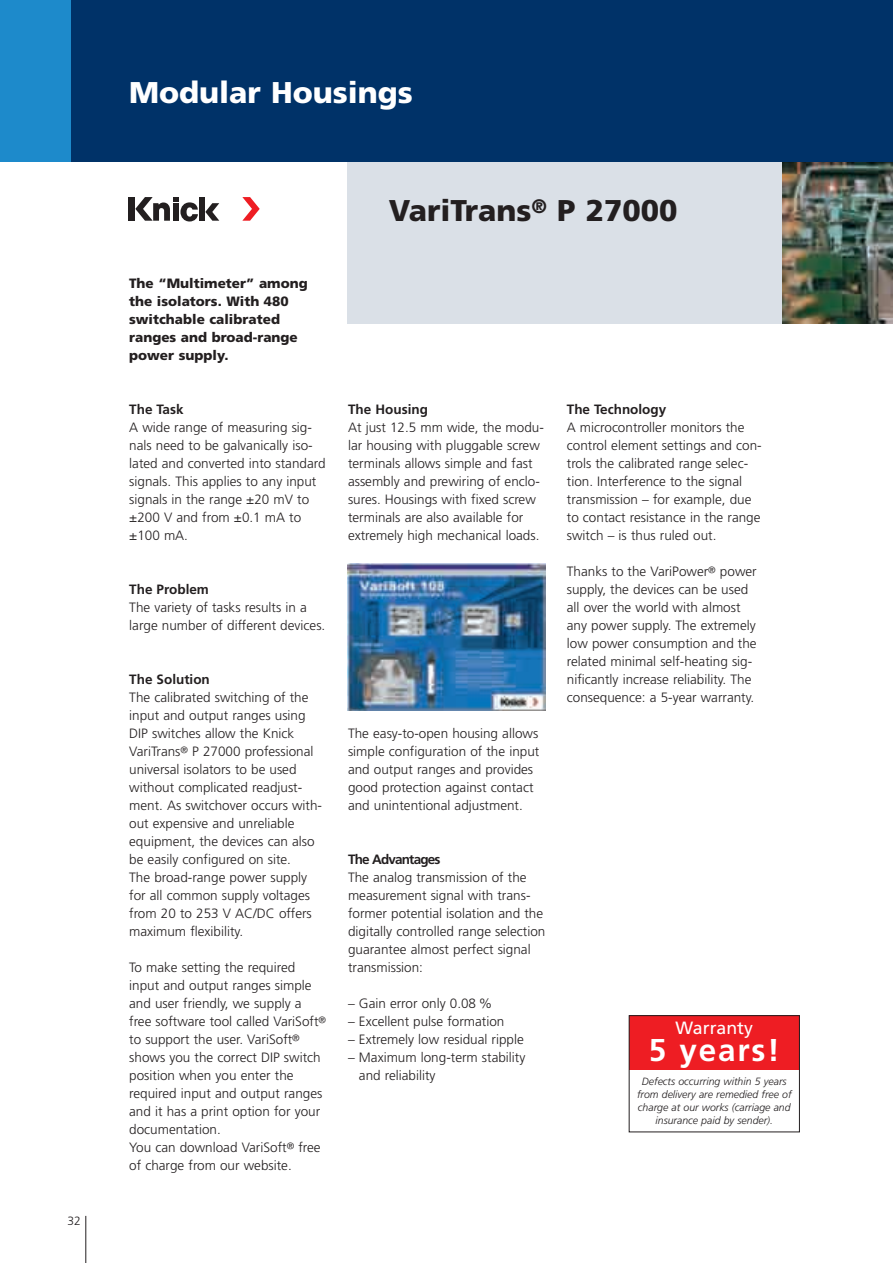
<style>
.page{position:relative;width:893px;height:1263px;background:#fff}
.page>*{position:absolute;margin:0;border:0;box-sizing:border-box;transform-origin:0 0}
.t1{font:700 31.5px "Frutiger";letter-spacing:.055em;color:#fff}
.t2{font:900 30px "Frutiger";color:#231f20}
.t3{font:900 30px "Frutiger";color:#fff}
.t4{font:17.7px "Frutiger";color:#fff}
.t5{font:300 13.5px/18px "Frutiger";color:#231f20}
.t6{font:900 13.5px/18px "Frutiger";color:#231f20}
.t7{font:700 13.5px "Frutiger";color:#231f20}
.t8{font:700 13.5px "Frutiger";letter-spacing:-.06em;color:#231f20}
.t9{font:300 12px "Frutiger";color:#231f20}
.t10{font:italic 300 10.5px/12.8px "Frutiger";color:#231f20;text-align:center}
.s1{font-family:"Frutiger Special";font-weight:400}
</style>
<div class="page">
<div style="left:347px;top:153px;width:469px;height:170px;background:#dae0e7"></div>
<img style="left:782px;top:162px;width:110px;height:161px">
<hr style="left:85px;top:1216px;width:1px;height:47px;background:#231f20">
<div style="left:0;top:0;width:892px;height:162px;background:#003268"></div>
<div style="left:129px;top:197px;width:6px;height:24px;background:#231f20"></div>
<div style="left:199px;top:197px;width:6px;height:24px;background:#231f20"></div>
<svg style="left:205px;top:203px;width:14px;height:18px"></svg>
<svg style="left:242px;top:197px;width:18px;height:24px"></svg>
<svg style="left:135px;top:197px;width:63px;height:25px"></svg>
<div style="left:628px;top:1016px;width:171px;height:54px;background:#ee1d23"></div>
<div style="left:628px;top:1015px;width:171px;height:117px;border:1px solid #231f20"></div>
<img style="left:347px;top:563px;width:198px;height:147px">
<div style="left:0;top:0;width:70px;height:162px;background:#1d8acb"></div>
<p class="t9" style="left:68px;top:1214px;width:15px">32</p>
<h2 class="t3" style="left:129px;top:81px;width:285px">Modular Housings</h2>
<h2 class="t2" style="left:389px;top:198px;width:290px">VariTrans<sup>®</sup> P 27000</h2>
<p class="t6" style="left:129px;top:275px;width:180px">The “Multimeter” among the isolators. With 480 switchable calibrated ranges and broad-range power supply.</p>
<p class="t7" style="left:129px;top:404px;width:56px">The Task</p>
<p class="t5" style="left:129px;top:419px;width:198px">A wide range of measuring sig&shy;nals need to be galvanically iso&shy;lated and converted into standard signals. This applies to any input signals in the range ±20 mV to ±200 V and from ±0.1 mA to ±100 mA.</p>
<p class="t7" style="left:129px;top:584px;width:81px">The Problem</p>
<p class="t5" style="left:129px;top:599px;width:197px">The variety of tasks results in a large number of different devices.</p>
<p class="t7" style="left:129px;top:674px;width:82px">The Solution</p>
<p class="t5" style="left:129px;top:688px;width:194px">The calibrated switching of the input and output ranges using<br>DIP switches allow the Knick<br>VariTrans<span class="s1">®</span> P 27000 professional universal isolators to be used without complicated readjust&shy;ment. As switchover occurs with&shy;out expensive and unreliable equipment, the devices can also be easily configured on site.<br>The broad-range power supply for all common supply voltages from 20 to 253 V AC/DC offers maximum flexibility.</p>
<p class="t5" style="left:129px;top:958px;width:198px">To make setting the required input and output ranges simple and user friendly, we supply a free software tool called VariSoft<span class="s1">® </span>to support the user. VariSoft<span class="s1">® </span>shows you the correct DIP switch position when you enter the required input and output ranges and it has a print option for your documentation.<br>You can download VariSoft<span class="s1">®</span> free of charge from our website.</p>
<p class="t7" style="left:348px;top:404px;width:81px">The Housing</p>
<p class="t5" style="left:348px;top:418px;width:197px">At just 12.5 mm wide, the modu&shy;lar housing with pluggable screw terminals allows simple and fast assembly and prewiring of enclo&shy;sures. Housings with fixed screw terminals are also available for extremely high mechanical loads.</p>
<p class="t5" style="left:348px;top:724px;width:193px">The easy-to-open housing allows simple configuration of the input and output ranges and provides good protection against contact and unintentional adjustment.</p>
<p class="t8" style="left:348px;top:854px;width:94px">The Advantages</p>
<p class="t5" style="left:348px;top:868px;width:199px">The analog transmission of the measurement signal with trans&shy;former potential isolation and the digitally controlled range selection guarantee almost perfect signal transmission:</p>
<p class="t5" style="left:348px;top:994px;width:146px">– Gain error only 0.08 %</p>
<p class="t5" style="left:348px;top:1012px;width:158px">– Excellent pulse formation</p>
<p class="t5" style="left:348px;top:1030px;width:177px">– Extremely low residual ripple</p>
<p class="t5" style="left:359px;top:1048px;width:168px;text-indent:-11px">– Maximum long-term stability and reliability</p>
<p class="t7" style="left:567px;top:404px;width:101px">The Technology</p>
<p class="t5" style="left:567px;top:418px;width:196px">A microcontroller monitors the control element settings and con&shy;trols the calibrated range selec&shy;tion. Interference to the signal transmission – for example, due to contact resistance in the range switch – is thus ruled out.</p>
<p class="t5" style="left:567px;top:562px;width:191px">Thanks to the VariPower<span class="s1">®</span> power supply, the devices can be used all over the world with almost any power supply. The extremely low power consumption and the related minimal self-heating sig&shy;nificantly increase reliability. The consequence: a 5-year warranty.</p>
<h3 class="t4" style="left:675px;top:1020px;width:79px">Warranty</h3>
<h1 class="t1" style="left:649px;top:1038px;width:132px">5 years!</h1>
<p class="t10" style="left:637px;top:1076px;width:156px">Defects occurring within 5 years from delivery are remedied free of charge at our works (carriage and insurance paid by sender).</p>
</div>
